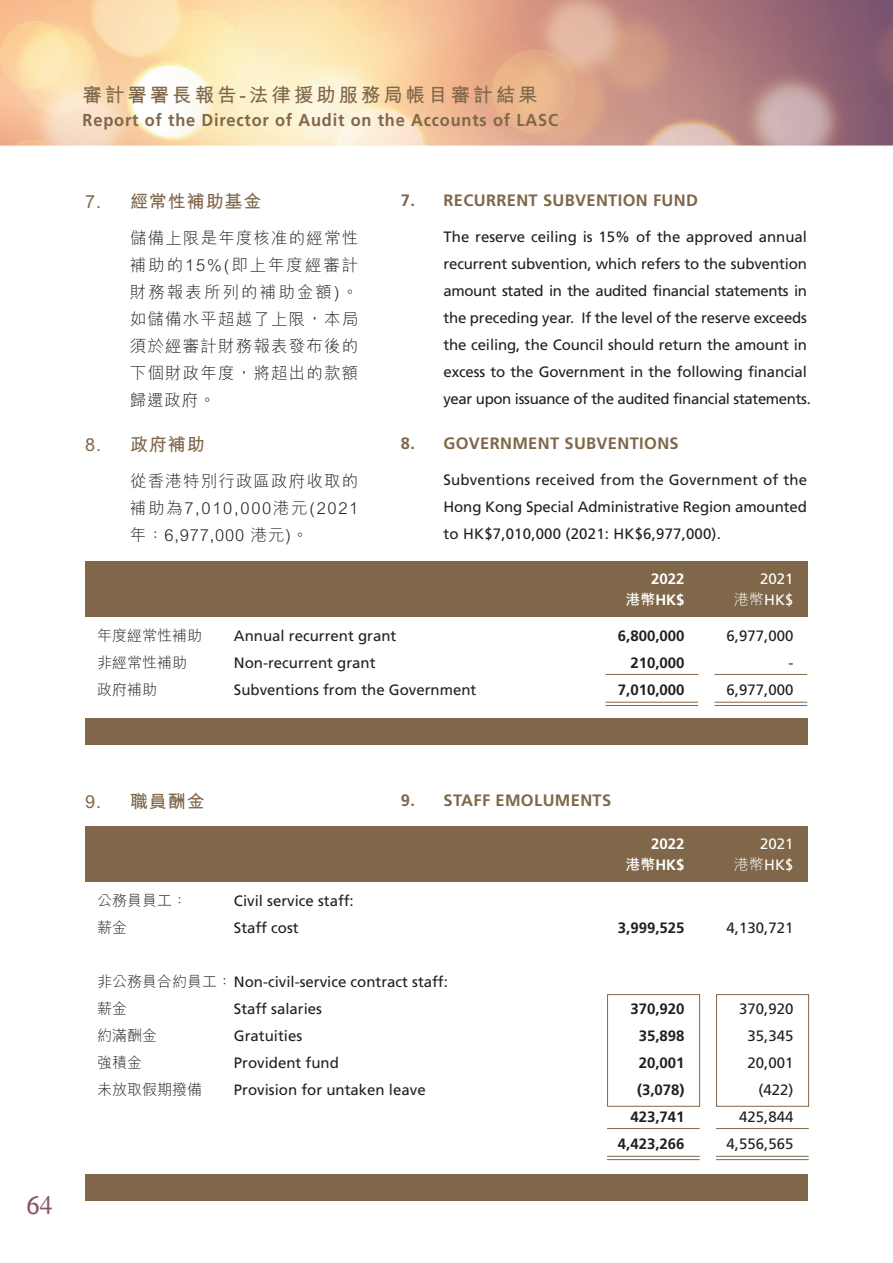
<style>
.page{position:relative;width:893px;height:1263px;background:#fff}
.page>*{position:absolute;margin:0;border:0;box-sizing:border-box;transform-origin:0 0}
.t1{font:700 19.5px "M Hei HK";letter-spacing:.15em;color:#80674a}
.t2{font:700 18px "M Hei HK";letter-spacing:.05em;color:#80674a}
.t3{font:700 17.25px "Frutiger";letter-spacing:.05em;color:#80674a;scale:.95 1}
.t4{font:300 16.5px/27px "M Hei HK";letter-spacing:.07em;color:#231f20;text-align:justify}
.t5{font:700 16.5px "Frutiger";letter-spacing:.02em;color:#80674a}
.t6{font:15px/27px "Frutiger";letter-spacing:-.005em;color:#231f20}
.t7{font:700 15px "Frutiger";color:#231f20}
.t8{font:300 15px "M Hei HK";color:#231f20}
.t9{font:700 15px "Frutiger";color:#fff}
.t10{font:15px "Frutiger";color:#fff}
.s1{font-family:"M Hei HK"}
.s2{font-family:"M Hei HK";font-weight:300}
</style>
<div class="page">
<img style="left:0;top:0;width:893px;height:146px">
<div style="left:85px;top:561px;width:723px;height:56px;background:#80674a"></div>
<div style="left:85px;top:718px;width:723px;height:27px;background:#80674a"></div>
<hr style="left:714px;top:674px;width:93px;height:1px;background:#80674a">
<hr style="left:714px;top:702px;width:93px;height:1px;background:#80674a">
<hr style="left:714px;top:705px;width:93px;height:1px;background:#80674a">
<hr style="left:605px;top:674px;width:93px;height:1px;background:#80674a">
<hr style="left:605px;top:702px;width:93px;height:1px;background:#80674a">
<hr style="left:605px;top:705px;width:93px;height:1px;background:#80674a">
<div style="left:85px;top:826px;width:723px;height:55px;background:#80674a"></div>
<div style="left:85px;top:1174px;width:723px;height:27px;background:#80674a"></div>
<hr style="left:716px;top:1128px;width:93px;height:1px;background:#80674a">
<hr style="left:716px;top:1156px;width:93px;height:1px;background:#80674a">
<hr style="left:716px;top:1159px;width:93px;height:1px;background:#80674a">
<hr style="left:607px;top:1128px;width:93px;height:1px;background:#80674a">
<hr style="left:607px;top:1156px;width:93px;height:1px;background:#80674a">
<hr style="left:607px;top:1159px;width:93px;height:1px;background:#80674a">
<div style="left:607px;top:994px;width:93px;height:112px;border:1px solid #80674a"></div>
<div style="left:716px;top:994px;width:93px;height:112px;border:1px solid #80674a"></div>
<h1 class="t1" style="left:83px;top:81px;width:456px">審計署署長報告-法律援助服務局帳目審計結果</h1>
<p class="t3" style="left:83px;top:110px;width:502px">Report of the Director of Audit on the Accounts of LASC</p>
<p class="t2" style="left:85px;top:188px;width:178px">7. 經常性補助基金</p>
<p class="t4" style="left:130px;top:224px;width:230px">儲備上限是年度核准的經常性補助的15%(即上年度經審計財務報表所列的補助金額)。如儲備水平超越了上限，本局須於經審計財務報表發布後的下個財政年度，將超出的款額歸還政府。</p>
<p class="t2" style="left:85px;top:431px;width:121px">8. 政府補助</p>
<p class="t4" style="left:130px;top:467px;width:230px">從香港特別行政區政府收取的補助為7,010,000港元(2021年：6,977,000 港元)。</p>
<p class="t5" style="left:401px;top:190px;width:299px">7. RECURRENT SUBVENTION FUND</p>
<p class="t6" style="left:443px;top:223px;width:369px">The reserve ceiling is 15% of the approved annual recurrent subvention, which refers to the subvention amount stated in the audited financial statements in the preceding year. If the level of the reserve exceeds the ceiling, the Council should return the amount in excess to the Government in the following financial year upon issuance of the audited financial statements.</p>
<p class="t5" style="left:401px;top:433px;width:279px">8. GOVERNMENT SUBVENTIONS</p>
<p class="t6" style="left:443px;top:466px;width:365px;text-align:justify">Subventions received from the Government of the Hong Kong Special Administrative Region amounted to HK$7,010,000 (2021: HK$6,977,000).</p>
<p class="t9" style="left:651px;top:570px;width:35px">2022</p>
<p class="t10" style="left:760px;top:570px;width:35px">2021</p>
<p class="t9" style="left:625px;top:591px;width:61px"><span class="s1">港幣</span>HK$</p>
<p class="t10" style="left:734px;top:591px;width:61px"><span class="s2">港幣</span>HK$</p>
<p class="t8" style="left:97px;top:625px;width:106px">年度經常性補助</p>
<p class="t6" style="left:234px;top:622px;width:164px">Annual recurrent grant</p>
<p class="t7" style="left:618px;top:627px;width:68px">6,800,000</p>
<p class="t6" style="left:727px;top:622px;width:68px">6,977,000</p>
<p class="t8" style="left:97px;top:652px;width:91px">非經常性補助</p>
<p class="t6" style="left:234px;top:649px;width:143px">Non-recurrent grant</p>
<p class="t7" style="left:630px;top:654px;width:56px">210,000</p>
<p class="t6" style="left:788px;top:649px;width:6px">-</p>
<p class="t8" style="left:97px;top:679px;width:61px">政府補助</p>
<p class="t6" style="left:234px;top:676px;width:244px">Subventions from the Government</p>
<p class="t7" style="left:618px;top:681px;width:68px">7,010,000</p>
<p class="t6" style="left:727px;top:676px;width:68px">6,977,000</p>
<p class="t2" style="left:85px;top:788px;width:121px">9. 職員酬金</p>
<p class="t5" style="left:401px;top:790px;width:212px">9. STAFF EMOLUMENTS</p>
<p class="t9" style="left:651px;top:835px;width:35px">2022</p>
<p class="t10" style="left:760px;top:835px;width:35px">2021</p>
<p class="t9" style="left:625px;top:856px;width:61px"><span class="s1">港幣</span>HK$</p>
<p class="t10" style="left:734px;top:856px;width:61px"><span class="s2">港幣</span>HK$</p>
<p class="t8" style="left:97px;top:890px;width:91px">公務員員工：</p>
<p class="t6" style="left:234px;top:887px;width:121px">Civil service staff:</p>
<p class="t8" style="left:97px;top:917px;width:31px">薪金</p>
<p class="t6" style="left:234px;top:914px;width:66px">Staff cost</p>
<p class="t7" style="left:618px;top:919px;width:68px">3,999,525</p>
<p class="t6" style="left:727px;top:914px;width:68px">4,130,721</p>
<p class="t6" style="left:97px;top:968px;width:352px"><span class="s2">非公務員合約員工：</span> Non-civil-service contract staff:</p>
<p class="t8" style="left:97px;top:998px;width:31px">薪金</p>
<p class="t6" style="left:234px;top:995px;width:90px">Staff salaries</p>
<p class="t7" style="left:630px;top:1000px;width:56px">370,920</p>
<p class="t6" style="left:739px;top:995px;width:56px">370,920</p>
<p class="t8" style="left:97px;top:1025px;width:61px">約滿酬金</p>
<p class="t6" style="left:234px;top:1022px;width:70px">Gratuities</p>
<p class="t7" style="left:639px;top:1027px;width:47px">35,898</p>
<p class="t6" style="left:747px;top:1022px;width:47px">35,345</p>
<p class="t8" style="left:97px;top:1052px;width:46px">強積金</p>
<p class="t6" style="left:234px;top:1049px;width:107px">Provident fund</p>
<p class="t7" style="left:639px;top:1054px;width:47px">20,001</p>
<p class="t6" style="left:747px;top:1049px;width:47px">20,001</p>
<p class="t8" style="left:97px;top:1079px;width:106px">未放取假期撥備</p>
<p class="t6" style="left:234px;top:1076px;width:193px">Provision for untaken leave</p>
<p class="t7" style="left:637px;top:1081px;width:49px">(3,078)</p>
<p class="t6" style="left:758px;top:1076px;width:37px">(422)</p>
<p class="t7" style="left:630px;top:1108px;width:56px">423,741</p>
<p class="t6" style="left:739px;top:1103px;width:56px">425,844</p>
<p class="t7" style="left:618px;top:1135px;width:68px">4,423,266</p>
<p class="t6" style="left:727px;top:1130px;width:68px">4,556,565</p>
</div>
